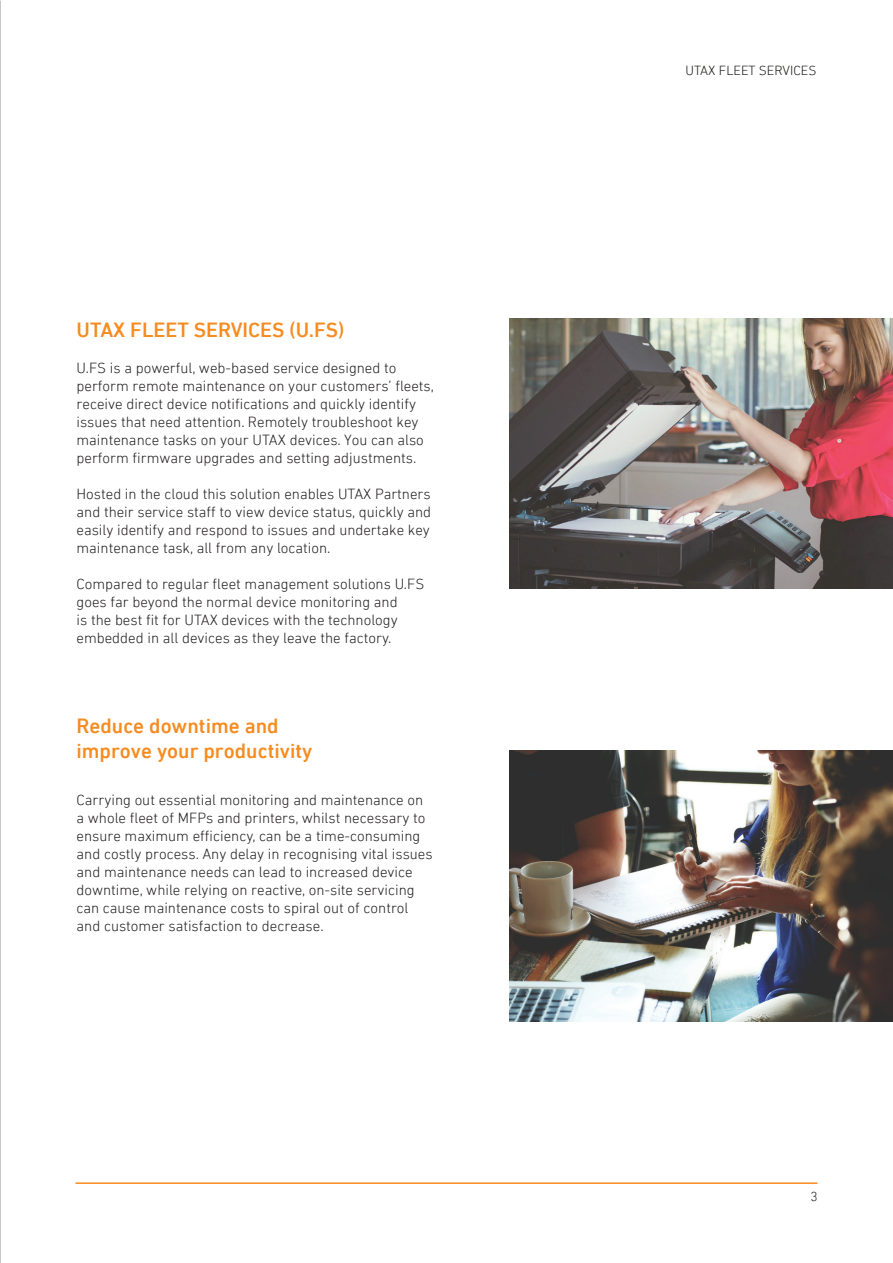
<style>
.page{position:relative;width:893px;height:1263px;background:#fff}
.page>*{position:absolute;margin:0;border:0;box-sizing:border-box;transform-origin:0 0}
.Main_header_2{font:500 21px/25.2px "DIN Next LT Pro";color:#f68b1f}
.t1{font:300 15px/18px "DIN Next LT Pro";color:#231f20}
.t2{font:300 13.5px "DIN Next LT Pro";color:#1a1a18}
.t3{font:300 13.5px "DIN Next LT Pro";color:#231f20}
</style>
<div class="page">
<img style="left:0;top:0;width:1px;height:1263px">
<img style="left:510px;top:319px;width:383px;height:270px">
<img style="left:510px;top:751px;width:383px;height:270px">
<hr style="left:75px;top:1182px;width:742px;height:2px;background:#f68b1f">
<p class="Main_header_2" style="left:77px;top:317px;width:269px">UTAX FLEET SERVICES (U.FS)</p>
<p class="t1" style="left:77px;top:359px;width:359px">U.FS is a powerful, web-based service designed to perform remote maintenance on your customers’ fleets, receive direct device notifications and quickly identify issues that need attention. Remotely troubleshoot key maintenance tasks on your UTAX devices. You can also perform firmware upgrades and setting adjustments.</p>
<p class="t1" style="left:77px;top:485px;width:356px;text-align:justify">Hosted in the cloud this solution enables UTAX Partners and their service staff to view device status, quickly and easily identify and respond to issues and undertake key maintenance task, all from any location.</p>
<p class="t1" style="left:77px;top:575px;width:349px">Compared to regular fleet management solutions U.FS goes far beyond the normal device monitoring and<br>is the best fit for UTAX devices with the technology embedded in all devices as they leave the factory.</p>
<p class="Main_header_2" style="left:77px;top:713px;width:237px">Reduce downtime and improve your productivity</p>
<p class="t1" style="left:77px;top:791px;width:358px">Carrying out essential monitoring and maintenance on a whole fleet of MFPs and printers, whilst necessary to ensure maximum efficiency, can be a time-consuming and costly process. Any delay in recognising vital issues and maintenance needs can lead to increased device downtime, while relying on reactive, on-site servicing can cause maintenance costs to spiral out of control and customer satisfaction to decrease.</p>
<p class="t2" style="left:685px;top:62px;width:132px">UTAX FLEET SERVICES</p>
<p class="t3" style="left:810px;top:1189px;width:9px">3</p>
</div>
